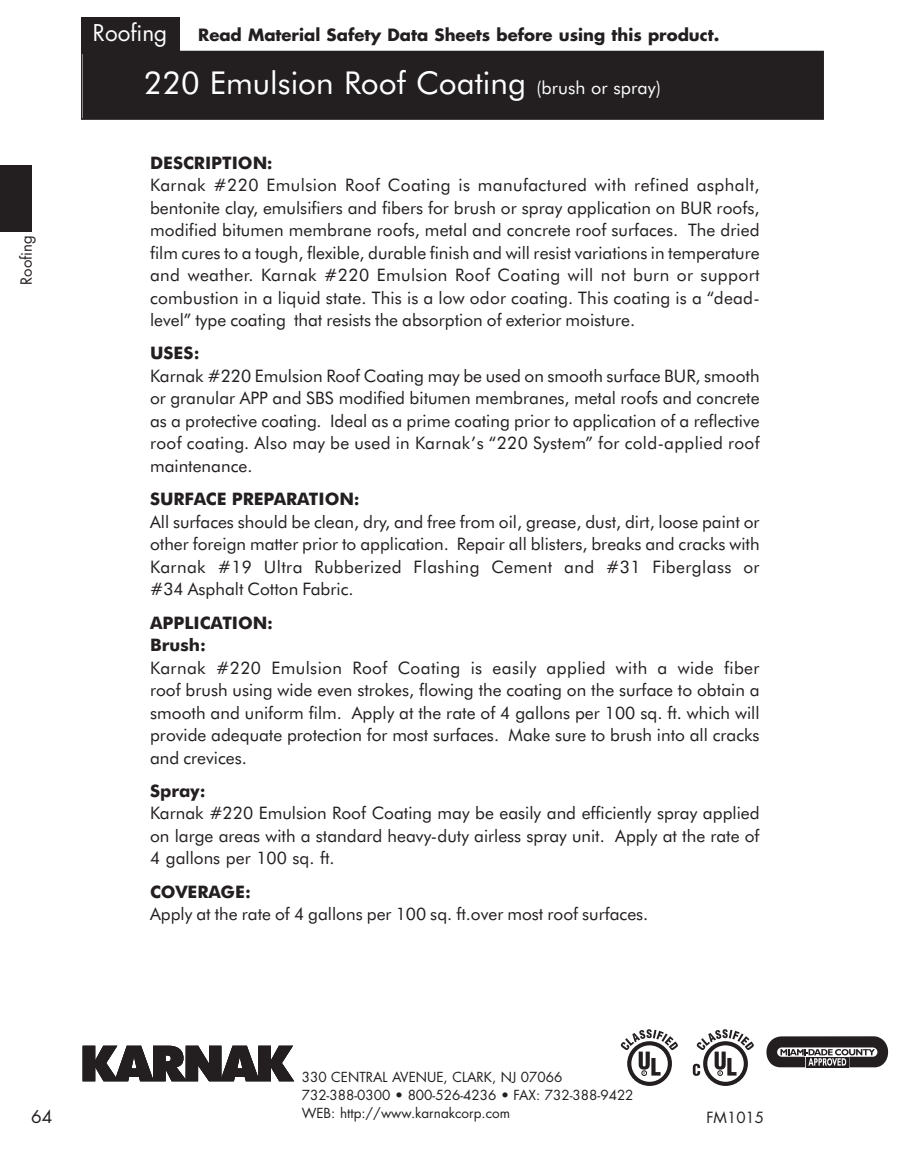
<style>
.page{position:relative;width:905px;height:1161px;background:#fff}
.page>*{position:absolute;margin:0;border:0;box-sizing:border-box;transform-origin:0 0}
.t1{font:31.5px "Futura BT";color:#fff}
.t2{font:22.5px "Futura";color:#fff}
.t3{font:17.25px/22.5px "Futura BT";color:#231f20;text-align:justify}
.t4{font:700 17.25px/22.5px "Futura BT";color:#231f20}
.t5{font:17.25px "Futura";color:#231f20}
.t6{font:700 16.5px "Futura";color:#231f20}
.t7{font:15px "Futura";color:#231f20}
.t8{font:13.5px/17.7px "Futura";color:#231f20}
.s1{font-size:18px}
</style>
<div class="page">
<div style="left:82px;top:52px;width:740px;height:66px;background:#231f20"></div>
<div style="left:81px;top:51px;width:743px;height:69px;border:2px solid #231f20"></div>
<div style="left:81px;top:18px;width:99px;height:36px;background:#231f20"></div>
<div style="left:0;top:165px;width:32px;height:66px;background:#231f20"></div>
<svg style="left:83px;top:1046px;width:211px;height:35px"></svg>
<svg style="left:703px;top:1041px;width:45px;height:45px"></svg>
<div style="left:707px;top:1045px;width:36px;height:37px;background:#fff;border-radius:50%"></div>
<svg style="left:692px;top:1029px;width:62px;height:47px"></svg>
<svg style="left:627px;top:1041px;width:45px;height:45px"></svg>
<div style="left:631px;top:1045px;width:36px;height:37px;background:#fff;border-radius:50%"></div>
<svg style="left:620px;top:1029px;width:58px;height:47px"></svg>
<svg style="left:766px;top:1036px;width:122px;height:31px;background:#5c595a"></svg>
<p class="t7" style="left:19px;top:285px;width:51px;rotate:-90deg">Roofing</p>
<h2 class="t2" style="left:93px;top:23px;width:76px">Roofing</h2>
<p class="t6" style="left:198px;top:27px;width:523px">Read Material Safety Data Sheets before using this product.</p>
<h1 class="t1" style="left:144px;top:70px;width:518px">220 Emulsion Roof Coating <span class="s1">(brush or spray)</span></h1>
<p class="t4" style="left:150px;top:153px;width:124px">DESCRIPTION:</p>
<p class="t3" style="left:150px;top:175px;width:611px">Karnak #220 Emulsion Roof Coating is manufactured with refined asphalt, bentonite clay, emulsifiers and fibers for brush or spray application on BUR roofs, modified bitumen membrane roofs, metal and concrete roof surfaces. The dried film cures to a tough, flexible, durable finish and will resist variations in temperature and weather. Karnak #220 Emulsion Roof Coating will not burn or support combustion in a liquid state. This is a low odor coating. This coating is a “dead&shy;level” type coating that resists the absorption of exterior moisture.</p>
<p class="t4" style="left:150px;top:344px;width:51px">USES:</p>
<p class="t3" style="left:150px;top:366px;width:611px">Karnak #220 Emulsion Roof Coating may be used on smooth surface BUR, smooth or granular APP and SBS modified bitumen membranes, metal roofs and concrete as a protective coating. Ideal as a prime coating prior to application of a reflective roof coating. Also may be used in Karnak’s “220 System” for cold-applied roof maintenance.</p>
<p class="t4" style="left:150px;top:489px;width:211px">SURFACE PREPARATION:</p>
<p class="t3" style="left:150px;top:512px;width:611px">All surfaces should be clean, dry, and free from oil, grease, dust, dirt, loose paint or other foreign matter prior to application. Repair all blisters, breaks and cracks with Karnak #19 Ultra Rubberized Flashing Cement and #31 Fiberglass or #34 Asphalt Cotton Fabric.</p>
<p class="t4" style="left:150px;top:613px;width:124px">APPLICATION:<br>Brush:</p>
<p class="t3" style="left:150px;top:658px;width:611px">Karnak #220 Emulsion Roof Coating is easily applied with a wide fiber roof brush using wide even strokes, flowing the coating on the surface to obtain a smooth and uniform film. Apply at the rate of 4 gallons per 100 sq. ft. which will provide adequate protection for most surfaces. Make sure to brush into all cracks and crevices.</p>
<p class="t4" style="left:150px;top:781px;width:57px">Spray:</p>
<p class="t3" style="left:150px;top:803px;width:611px">Karnak #220 Emulsion Roof Coating may be easily and efficiently spray applied on large areas with a standard heavy-duty airless spray unit. Apply at the rate of 4 gallons per 100 sq. ft.</p>
<p class="t4" style="left:150px;top:882px;width:103px">COVERAGE:</p>
<p class="t3" style="left:150px;top:904px;width:500px">Apply at the rate of 4 gallons per 100 sq. ft.over most roof surfaces.</p>
<p class="t5" style="left:31px;top:1109px;width:23px">64</p>
<p class="t8" style="left:302px;top:1070px;width:333px">330 CENTRAL AVENUE, CLARK, NJ 07066<br>732-388-0300 • 800-526-4236 • FAX: 732-388-9422<br>WEB: http://www.karnakcorp.com</p>
<p class="t7" style="left:706px;top:1111px;width:59px">FM1015</p>
</div>
